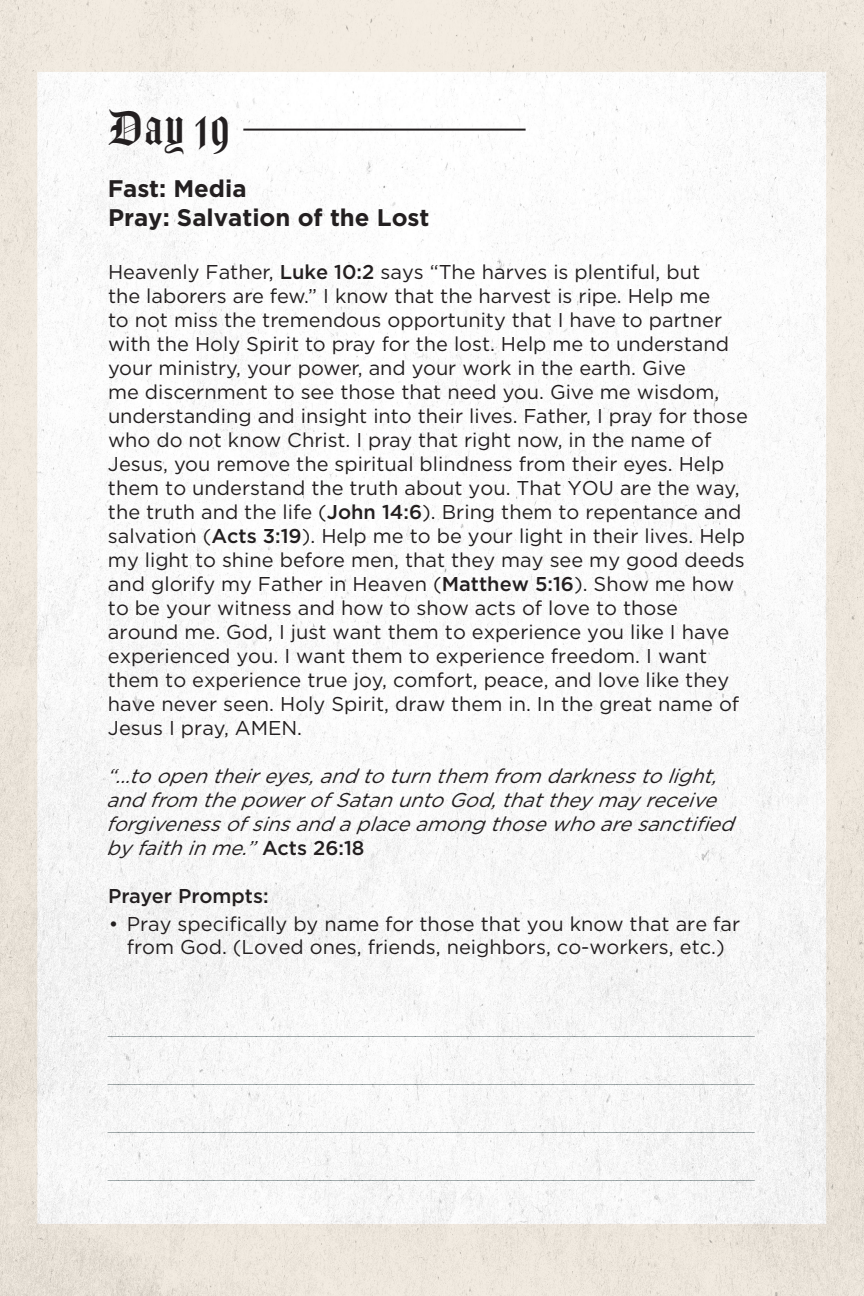
<style>
.page{position:relative;width:864px;height:1296px;background:#fff}
.page>*{position:absolute;margin:0;border:0;box-sizing:border-box;transform-origin:0 0}
.t1{font:48px "Amador";color:#231f20}
.t2{font:700 24px/28.8px "Gotham";color:#231f20}
.t3{font:20px/24px "Gotham";color:#231f20}
.t4{font:100 20px "Gotham";color:#334548}
.t5{font:italic 20px/24px "Gotham";color:#231f20}
.t6{font:500 20px "Gotham";color:#231f20}
.s1{font-weight:500}
.s2{font-weight:500;font-style:normal}
</style>
<div class="page">
<img style="left:0;top:0;width:864px;height:1296px">
<hr style="left:243px;top:129px;width:283px;height:2px;background:#231f20">
<p class="t1" style="left:108px;top:100px;width:123px">Day 19</p>
<p class="t2" style="left:108px;top:173px;width:323px">Fast: Media<br>Pray: Salvation of the Lost</p>
<p class="t3" style="left:108px;top:259px;width:642px">Heavenly Father, <span class="s1">Luke 10:2</span> says “The harves is plentiful, but<br>the laborers are few.” I know that the harvest is ripe. Help me<br>to not miss the tremendous opportunity that I have to partner with the Holy Spirit to pray for the lost. Help me to understand your ministry, your power, and your work in the earth. Give<br>me discernment to see those that need you. Give me wisdom, understanding and insight into their lives. Father, I pray for those who do not know Christ. I pray that right now, in the name of Jesus, you remove the spiritual blindness from their eyes. Help them to understand the truth about you. That YOU are the way, the truth and the life (<span class="s1">John 14:6</span>). Bring them to repentance and salvation (<span class="s1">Acts 3:19</span>). Help me to be your light in their lives. Help my light to shine before men, that they may see my good deeds and glorify my Father in Heaven (<span class="s1">Matthew 5:16</span>). Show me how to be your witness and how to show acts of love to those around me. God, I just want them to experience you like I have experienced you. I want them to experience freedom. I want them to experience true joy, comfort, peace, and love like they have never seen. Holy Spirit, draw them in. In the great name of Jesus I pray, AMEN.</p>
<p class="t5" style="left:106px;top:763px;width:637px">“...toopentheireyes,andtoturnthem from darknesstolight, andfrom thepowerofSatanuntoGod,thattheymayreceive forgivenessofsinsandaplaceamongthosewhoaresanctified byfaithinme.”<span class="s2">A c t s 2 6 : 1 8</span></p>
<p class="t6" style="left:108px;top:883px;width:162px">Prayer Prompts:</p>
<p class="t3" style="left:109px;top:911px;width:633px;text-align:center">• Pray specifically by name for those that you know that are far from God. (Loved ones, friends, neighbors, co-workers, etc.)</p>
<p class="t4" style="left:108px;top:1015px;width:648px">_____________________________________________________________</p>
<p class="t4" style="left:108px;top:1063px;width:648px">_____________________________________________________________</p>
<p class="t4" style="left:108px;top:1111px;width:648px">_____________________________________________________________</p>
<p class="t4" style="left:108px;top:1159px;width:648px">_____________________________________________________________</p>
</div>
